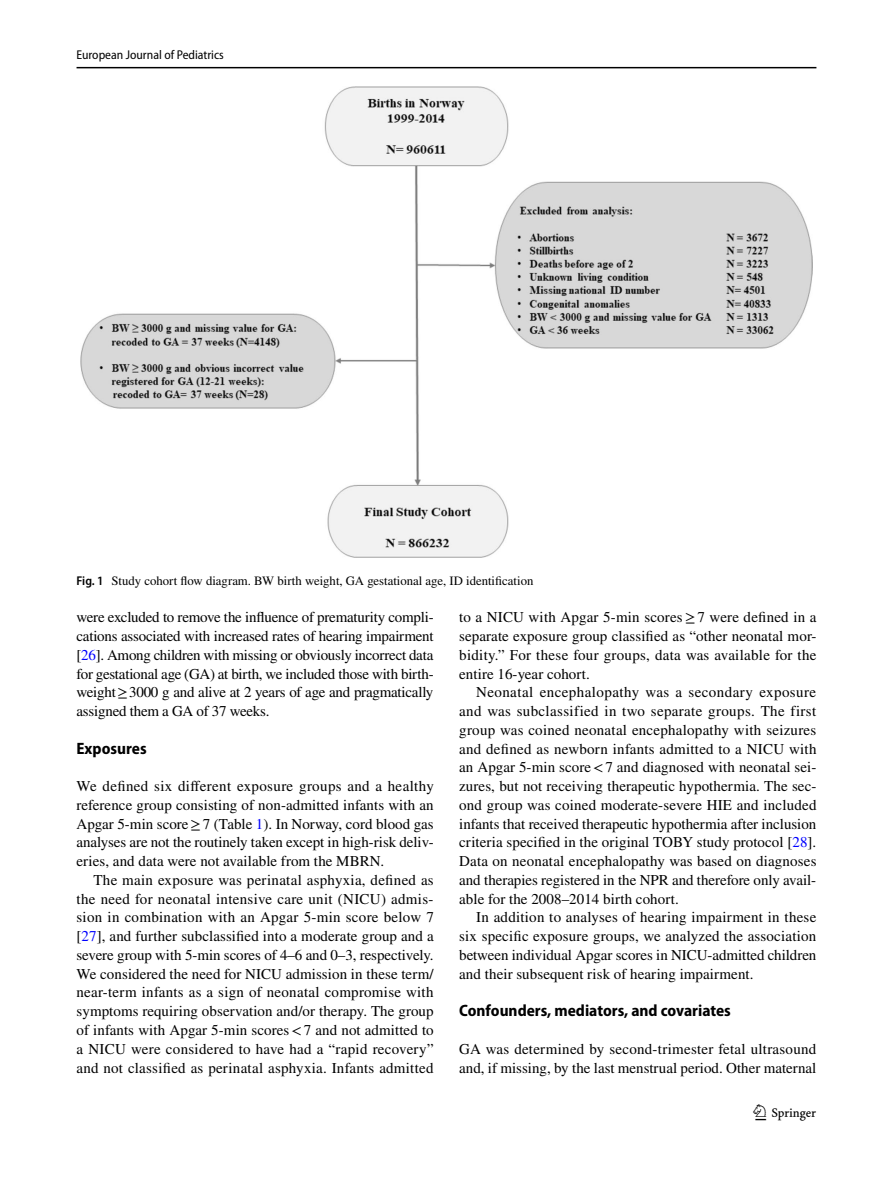
<style>
.page{position:relative;width:893px;height:1187px;background:#fff}
.page>*{position:absolute;margin:0;border:0;box-sizing:border-box;transform-origin:0 0}
.t1{font:22.5px "Springnew Regular 3";color:#000}
.t2{font:700 semi-condensed 16.5px "Myriad Pro";color:#000}
.t3{font:15px/18.8px "STIX";letter-spacing:.005em;color:#000;text-align:justify}
.t4{font:12.75px "STIX";color:#000}
.t5{font:semi-condensed 12.75px "Myriad Pro";color:#000}
.s1{font-family:"Myriad Pro";font-weight:600;font-stretch:semi-condensed}
.s2{color:#00f}
</style>
<div class="page">
<hr style="left:77px;top:67px;width:739px;height:1px;background:#000">
<img style="left:80px;top:87px;width:732px;height:470px">
<p class="t5" style="left:77px;top:48px;width:149px">European Journal of Pediatrics</p>
<p class="t4" style="left:77px;top:572px;width:458px"><span class="s1">Fig. 1</span> Study cohort flow diagram. BW birth weight, GA gestational age, ID identification</p>
<p class="t3" style="left:77px;top:609px;width:359px">were excluded to remove the influence of prematurity compli&shy;cations associated with increased rates of hearing impairment [<span class="s2">26</span>]. Among children with missing or obviously incorrect data for gestational age (GA) at birth, we included those with birth&shy;weight≥3000 g and alive at 2 years of age and pragmatically assigned them a GA of 37 weeks.</p>
<p class="t2" style="left:77px;top:738px;width:72px">Exposures</p>
<p class="t3" style="left:77px;top:777px;width:359px">We defined six different exposure groups and a healthy reference group consisting of non-admitted infants with an Apgar 5-min score≥7 (Table <span class="s2">1</span>). In Norway, cord blood gas analyses are not the routinely taken except in high-risk deliv&shy;eries, and data were not available from the MBRN.</p>
<p class="t3" style="left:77px;top:871px;width:359px;text-indent:17px">The main exposure was perinatal asphyxia, defined as the need for neonatal intensive care unit (NICU) admis&shy;sion in combination with an Apgar 5-min score below 7 [<span class="s2">27</span>], and further subclassified into a moderate group and a severe group with 5-min scores of 4–6 and 0–3, respectively.<br>We considered the need for NICU admission in these term/ near-term infants as a sign of neonatal compromise with symptoms requiring observation and/or therapy. The group of infants with Apgar 5-min scores&lt;7 and not admitted to a NICU were considered to have had a “rapid recovery” and not classified as perinatal asphyxia. Infants admitted</p>
<p class="t3" style="left:459px;top:609px;width:359px">to a NICU with Apgar 5-min scores≥7 were defined in a separate exposure group classified as “other neonatal mor&shy;bidity.” For these four groups, data was available for the entire 16-year cohort.</p>
<p class="t3" style="left:459px;top:684px;width:359px;text-indent:17px">Neonatal encephalopathy was a secondary exposure and was subclassified in two separate groups. The first group was coined neonatal encephalopathy with seizures and defined as newborn infants admitted to a NICU with an Apgar 5-min score&lt;7 and diagnosed with neonatal sei&shy;zures, but not receiving therapeutic hypothermia. The sec&shy;ond group was coined moderate-severe HIE and included infants that received therapeutic hypothermia after inclusion criteria specified in the original TOBY study protocol [<span class="s2">28</span>].<br>Data on neonatal encephalopathy was based on diagnoses and therapies registered in the NPR and therefore only avail&shy;able for the 2008–2014 birth cohort.</p>
<p class="t3" style="left:459px;top:909px;width:359px;text-indent:17px">In addition to analyses of hearing impairment in these six specific exposure groups, we analyzed the association between individual Apgar scores in NICU-admitted children and their subsequent risk of hearing impairment.</p>
<p class="t2" style="left:459px;top:1001px;width:273px">Confounders, mediators, and covariates</p>
<p class="t3" style="left:459px;top:1040px;width:359px">GA was determined by second-trimester fetal ultrasound and, if missing, by the last menstrual period. Other maternal</p>
<h1 class="t1" style="left:755px;top:1104px;width:62px">1 3</h1>
</div>
